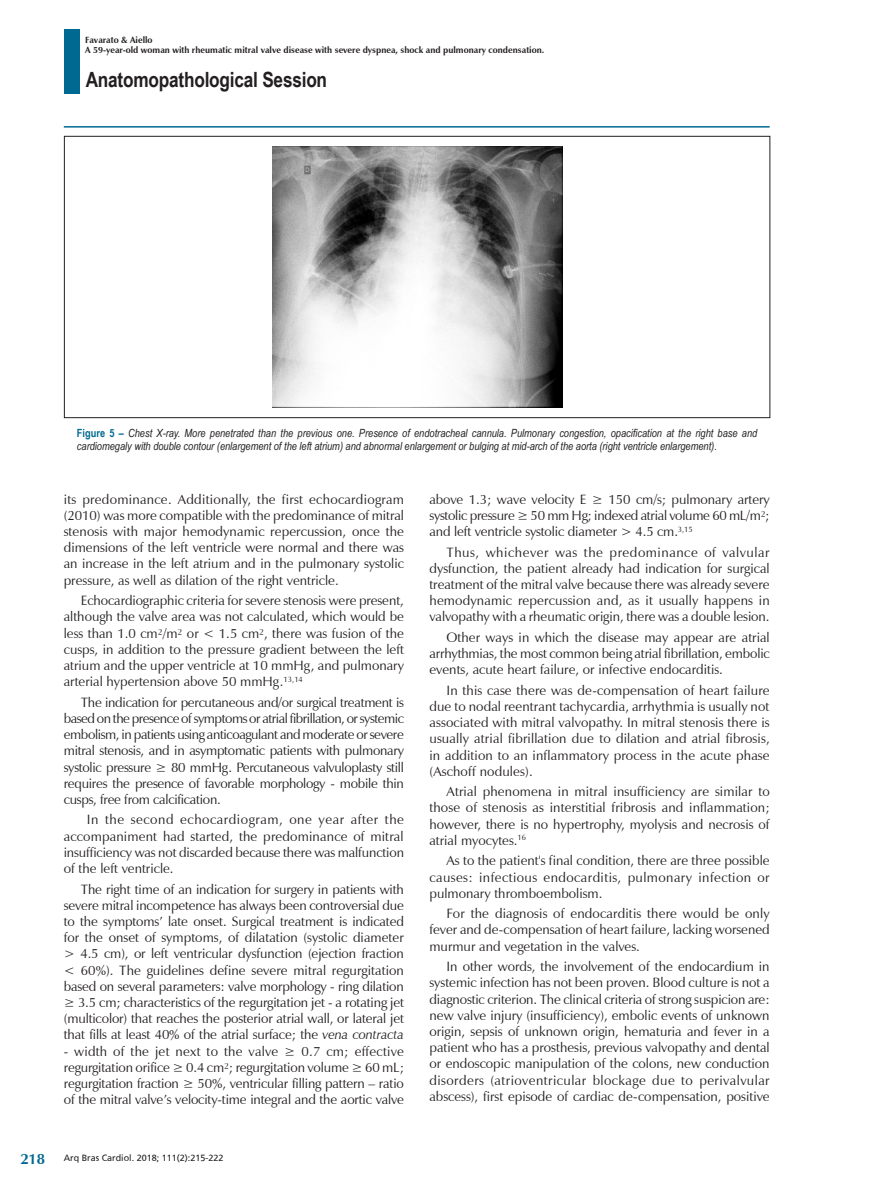
<style>
.page{position:relative;width:893px;height:1191px;background:#fff}
.page>*{position:absolute;margin:0;border:0;box-sizing:border-box;transform-origin:0 0}
.t1{font:700 21px "Arial Narrow";letter-spacing:-.01em;color:#231f20}
.t2{font:700 15px "Zapf Humanist 601 BT";color:#006991}
._01-TEXTO_BASICO{font:13.5px/16.2px "Zapf Humanist 601 BT";color:#231f20;text-align:justify}
._05_LEGENDA_TABELA{font:italic 11.25px/13.5px "Arial Narrow";color:#231f20}
.t3{font:700 9px/10.8px "Zapf Humanist 601 BT";color:#231f20}
.t4{font:9px "Frutiger";color:#231f20}
.s1{font-weight:700;font-style:normal;color:#006991}
.s2{font-style:italic}
</style>
<div class="page">
<hr style="left:64px;top:126px;width:706px;height:2px;background:#006991">
<div style="left:64px;top:29px;width:16px;height:65px;background:#006991"></div>
<img style="left:272px;top:147px;width:290px;height:260px">
<p class="t3" style="left:85px;top:34px;width:461px">Favarato &amp; Aiello<br>A 59-year-old woman with rheumatic mitral valve disease with severe dyspnea, shock and pulmonary condensation.</p>
<h1 class="t1" style="left:86px;top:64px;width:243px">Anatomopathological Session</h1>
<p class="t2" style="left:20px;top:1149px;width:26px">218</p>
<p class="_05_LEGENDA_TABELA" style="left:77px;top:426px;width:682px"><span class="s1">Figure 5 –</span> Chest X-ray. More penetrated than the previous one. Presence of endotracheal cannula. Pulmonary congestion, opacification at the right base and cardiomegaly with double contour (enlargement of the left atrium) and abnormal enlargement or bulging at mid-arch of the aorta (right ventricle enlargement).</p>
<p class="_01-TEXTO_BASICO" style="left:64px;top:491px;width:342px">its predominance. Additionally, the first echocardiogram (2010) was more compatible with the predominance of mitral stenosis with major hemodynamic repercussion, once the dimensions of the left ventricle were normal and there was an increase in the left atrium and in the pulmonary systolic pressure, as well as dilation of the right ventricle.</p>
<p class="_01-TEXTO_BASICO" style="left:64px;top:592px;width:342px;text-indent:17px">Echocardiographic criteria for severe stenosis were present, although the valve area was not calculated, which would be less than 1.0 cm²/m² or &lt; 1.5 cm², there was fusion of the cusps, in addition to the pressure gradient between the left atrium and the upper ventricle at 10 mmHg, and pulmonary arterial hypertension above 50 mmHg.<sup>13,14</sup></p>
<p class="_01-TEXTO_BASICO" style="left:64px;top:694px;width:342px;text-indent:17px">The indication for percutaneous and/or surgical treatment is based on the presence of symptoms or atrial fibrillation, or systemic embolism, in patients using anticoagulant and moderate or severe mitral stenosis, and in asymptomatic patients with pulmonary systolic pressure ≥ 80 mmHg. Percutaneous valvuloplasty still requires the presence of favorable morphology - mobile thin cusps, free from calcification.</p>
<p class="_01-TEXTO_BASICO" style="left:64px;top:811px;width:342px;text-indent:23px">In the second echocardiogram, one year after the accompaniment had started, the predominance of mitral insufficiency was not discarded because there was malfunction of the left ventricle.</p>
<p class="_01-TEXTO_BASICO" style="left:64px;top:880px;width:342px;text-indent:17px">The right time of an indication for surgery in patients with severe mitral incompetence has always been controversial due to the symptoms’ late onset. Surgical treatment is indicated for the onset of symptoms, of dilatation (systolic diameter &gt; 4.5 cm), or left ventricular dysfunction (ejection fraction &lt; 60%). The guidelines define severe mitral regurgitation based on several parameters: valve morphology - ring dilation ≥ 3.5 cm; characteristics of the regurgitation jet - a rotating jet (multicolor) that reaches the posterior atrial wall, or lateral jet that fills at least 40% of the atrial surface; the <span class="s2">vena contracta</span></p>
<p class="_01-TEXTO_BASICO" style="left:64px;top:1042px;width:342px">- width of the jet next to the valve ≥ 0.7 cm; effective regurgitation orifice ≥ 0.4 cm²; regurgitation volume ≥ 60 mL; regurgitation fraction ≥ 50%, ventricular filling pattern – ratio of the mitral valve’s velocity-time integral and the aortic valve</p>
<p class="t4" style="left:64px;top:1153px;width:161px">Arq Bras Cardiol. 2018; 111(2):215-222</p>
<p class="_01-TEXTO_BASICO" style="left:429px;top:491px;width:342px">above 1.3; wave velocity E ≥ 150 cm/s; pulmonary artery systolic pressure ≥ 50 mm Hg; indexed atrial volume 60 mL/m²; and left ventricle systolic diameter &gt; 4.5 cm.<sup>3,15</sup></p>
<p class="_01-TEXTO_BASICO" style="left:429px;top:544px;width:342px;text-indent:17px">Thus, whichever was the predominance of valvular dysfunction, the patient already had indication for surgical treatment of the mitral valve because there was already severe hemodynamic repercussion and, as it usually happens in valvopathy with a rheumatic origin, there was a double lesion.</p>
<p class="_01-TEXTO_BASICO" style="left:429px;top:629px;width:342px;text-indent:17px">Other ways in which the disease may appear are atrial arrhythmias, the most common being atrial fibrillation, embolic events, acute heart failure, or infective endocarditis.</p>
<p class="_01-TEXTO_BASICO" style="left:429px;top:682px;width:342px;text-indent:17px">In this case there was de-compensation of heart failure due to nodal reentrant tachycardia, arrhythmia is usually not associated with mitral valvopathy. In mitral stenosis there is usually atrial fibrillation due to dilation and atrial fibrosis, in addition to an inflammatory process in the acute phase (Aschoff nodules).</p>
<p class="_01-TEXTO_BASICO" style="left:429px;top:783px;width:342px;text-indent:17px">Atrial phenomena in mitral insufficiency are similar to those of stenosis as interstitial fribrosis and inflammation; however, there is no hypertrophy, myolysis and necrosis of atrial myocytes.<sup>16</sup></p>
<p class="_01-TEXTO_BASICO" style="left:429px;top:852px;width:342px;text-indent:17px">As to the patient's final condition, there are three possible causes: infectious endocarditis, pulmonary infection or pulmonary thromboembolism.</p>
<p class="_01-TEXTO_BASICO" style="left:429px;top:905px;width:342px;text-indent:17px">For the diagnosis of endocarditis there would be only fever and de-compensation of heart failure, lacking worsened murmur and vegetation in the valves.</p>
<p class="_01-TEXTO_BASICO" style="left:429px;top:958px;width:342px;text-indent:17px">In other words, the involvement of the endocardium in systemic infection has not been proven. Blood culture is not a diagnostic criterion. The clinical criteria of strong suspicion are: new valve injury (insufficiency), embolic events of unknown origin, sepsis of unknown origin, hematuria and fever in a patient who has a prosthesis, previous valvopathy and dental or endoscopic manipulation of the colons, new conduction disorders (atrioventricular blockage due to perivalvular abscess), first episode of cardiac de-compensation, positive</p>
</div>
